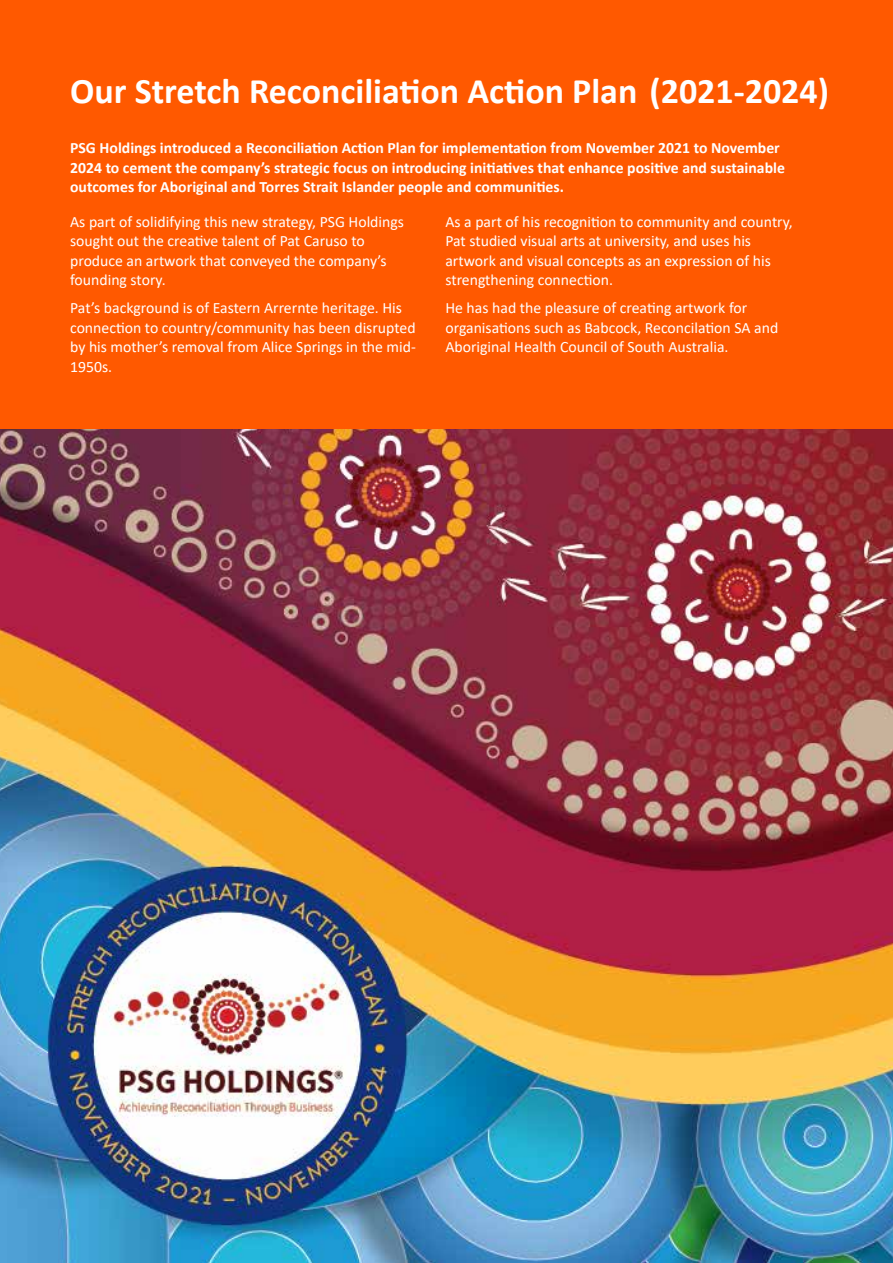
<style>
.page{position:relative;width:893px;height:1263px;background:#fff}
.page>*{position:absolute;margin:0;border:0;box-sizing:border-box;transform-origin:0 0}
.t1{font:700 36px "Calibri";color:#fff}
.t2{font:15.75px/19.5px "Calibri";color:#fff}
.t3{font:700 15.75px/19.5px "Calibri";color:#fff}
</style>
<div class="page">
<div style="left:0;top:0;width:893px;height:429px;background:#ff5900"></div>
<img style="left:0;top:429px;width:893px;height:834px">
<h1 class="t1" style="left:70px;top:65px;width:760px">Our Stretch Reconciliation Action Plan (2021-2024)</h1>
<p class="t3" style="left:70px;top:138px;width:716px">PSG Holdings introduced a Reconciliation Action Plan for implementation from November 2021 to November<br>2024 to cement the company’s strategic focus on introducing initiatives that enhance positive and sustainable outcomes for Aboriginal and Torres Strait Islander people and communities.</p>
<p class="t2" style="left:70px;top:211px;width:335px">As part of solidifying this new strategy, PSG Holdings sought out the creative talent of Pat Caruso to produce an artwork that conveyed the company’s founding story.</p>
<p class="t2" style="left:70px;top:298px;width:347px">Pat’s background is of Eastern Arrernte heritage. His connection to country/community has been disrupted by his mother’s removal from Alice Springs in the mid-1950s.</p>
<p class="t2" style="left:445px;top:211px;width:349px">As a part of his recognition to community and country, Pat studied visual arts at university, and uses his artwork and visual concepts as an expression of his strengthening connection.</p>
<p class="t2" style="left:445px;top:298px;width:334px">He has had the pleasure of creating artwork for organisations such as Babcock, Reconcilation SA and<br>Aboriginal Health Council of South Australia.</p>
</div>
